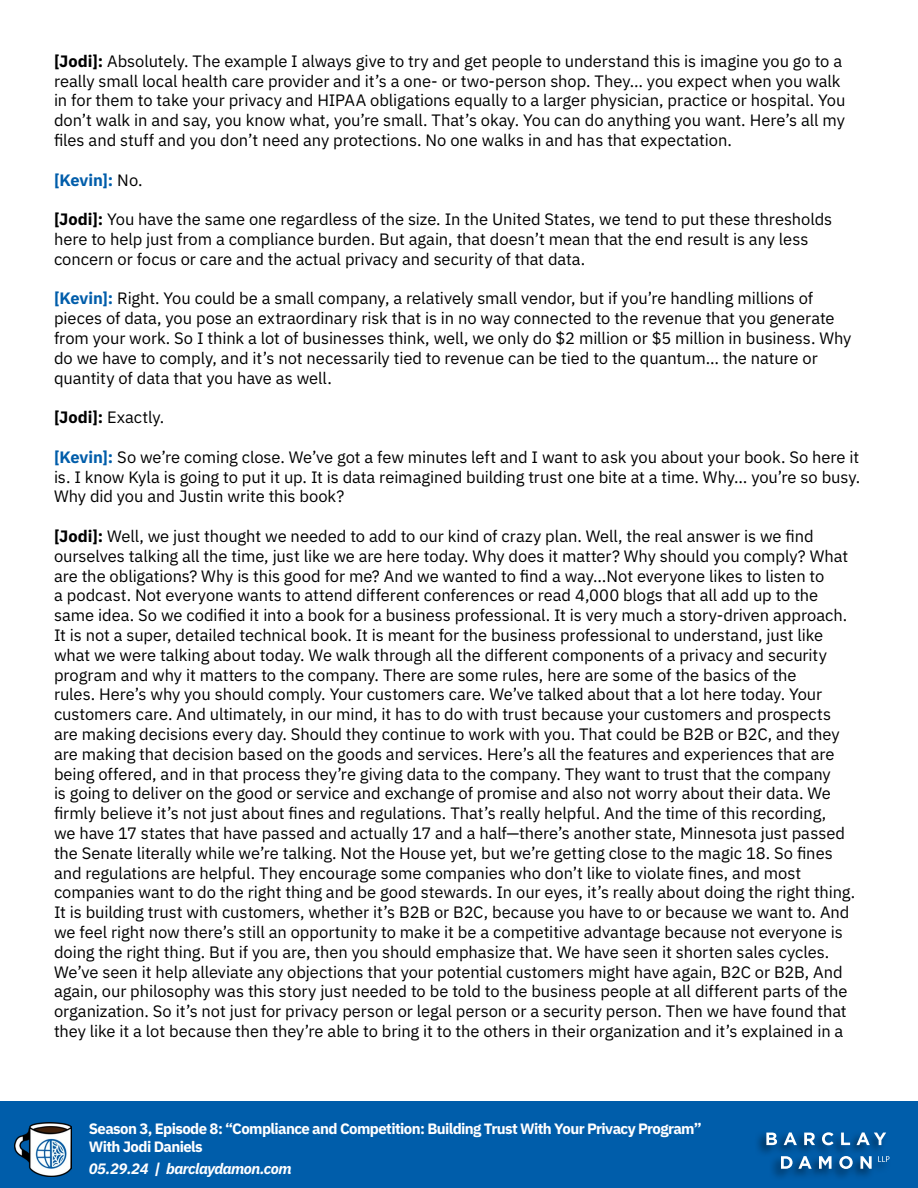
<style>
.page{position:relative;width:918px;height:1188px;background:#fff}
.page>*{position:absolute;margin:0;border:0;box-sizing:border-box;transform-origin:0 0}
.t1{font:16.5px/19.8px "IBM Plex Sans";letter-spacing:-.005em;color:#000}
.t2{font:700 16.5px "IBM Plex Sans";letter-spacing:-.01em;color:#005daa}
.t3{font:700 15px/18px "IBM Plex Sans";letter-spacing:-.04em;color:#fff}
.t4{font:italic 700 15px "IBM Plex Sans";letter-spacing:-.03em;color:#fff}
.s1{font-weight:700}
.s2{font-weight:400;color:#000}
.s3{font-weight:700;color:#005daa}
</style>
<div class="page">
<div style="left:0;top:1102px;width:918px;height:86px;background:#005daa"></div>
<img style="left:15px;top:1123px;width:56px;height:53px">
<div style="left:754px;top:1130px;width:138px;height:51px;background:#000;opacity:.55"></div>
<svg style="left:878px;top:1156px;width:11px;height:6px"></svg>
<svg style="left:766px;top:1133px;width:11px;height:12px"></svg>
<svg style="left:784px;top:1132px;width:13px;height:13px"></svg>
<svg style="left:804px;top:1133px;width:11px;height:12px"></svg>
<svg style="left:822px;top:1132px;width:12px;height:13px"></svg>
<svg style="left:841px;top:1133px;width:9px;height:12px"></svg>
<svg style="left:857px;top:1132px;width:29px;height:13px"></svg>
<svg style="left:781px;top:1156px;width:31px;height:13px"></svg>
<svg style="left:819px;top:1156px;width:13px;height:13px"></svg>
<svg style="left:839px;top:1156px;width:14px;height:13px"></svg>
<svg style="left:860px;top:1156px;width:12px;height:13px"></svg>
<p class="t1" style="left:54px;top:50px;width:793px"><span class="s1">[Jodi]:</span> Absolutely. The example I always give to try and get people to understand this is imagine you go to a really small local health care provider and it’s a one- or two-person shop. They… you expect when you walk in for them to take your privacy and HIPAA obligations equally to a larger physician, practice or hospital. You don’t walk in and say, you know what, you’re small. That’s okay. You can do anything you want. Here’s all my files and stuff and you don’t need any protections. No one walks in and has that expectation.</p>
<p class="t2" style="left:54px;top:167px;width:90px">[Kevin]: <span class="s2">No.</span></p>
<p class="t1" style="left:54px;top:208px;width:780px"><span class="s1">[Jodi]:</span> You have the same one regardless of the size. In the United States, we tend to put these thresholds here to help just from a compliance burden. But again, that doesn’t mean that the end result is any less concern or focus or care and the actual privacy and security of that data.</p>
<p class="t1" style="left:54px;top:287px;width:799px"><span class="s3">[Kevin]:</span> Right. You could be a small company, a relatively small vendor, but if you’re handling millions of pieces of data, you pose an extraordinary risk that is in no way connected to the revenue that you generate from your work. So I think a lot of businesses think, well, we only do $2 million or $5 million in business. Why do we have to comply, and it’s not necessarily tied to revenue can be tied to the quantum… the nature or quantity of data that you have as well.</p>
<p class="t1" style="left:54px;top:406px;width:112px"><span class="s1">[Jodi]:</span> Exactly.</p>
<p class="t1" style="left:54px;top:446px;width:808px;text-align:justify"><span class="s3">[Kevin]:</span> So we’re coming close. We’ve got a few minutes left and I want to ask you about your book. So here it is. I know Kyla is going to put it up. It is data reimagined building trust one bite at a time. Why… you’re so busy.<br>Why did you and Justin write this book?</p>
<p class="t1" style="left:54px;top:525px;width:803px"><span class="s1">[Jodi]:</span> Well, we just thought we needed to add to our kind of crazy plan. Well, the real answer is we find ourselves talking all the time, just like we are here today. Why does it matter? Why should you comply? What are the obligations? Why is this good for me? And we wanted to find a way…Not everyone likes to listen to<br>a podcast. Not everyone wants to attend different conferences or read 4,000 blogs that all add up to the same idea. So we codified it into a book for a business professional. It is very much a story-driven approach.<br>It is not a super, detailed technical book. It is meant for the business professional to understand, just like what we were talking about today. We walk through all the different components of a privacy and security program and why it matters to the company. There are some rules, here are some of the basics of the<br>rules. Here’s why you should comply. Your customers care. We’ve talked about that a lot here today. Your customers care. And ultimately, in our mind, it has to do with trust because your customers and prospects are making decisions every day. Should they continue to work with you. That could be B2B or B2C, and they are making that decision based on the goods and services. Here’s all the features and experiences that are being offered, and in that process they’re giving data to the company. They want to trust that the company<br>is going to deliver on the good or service and exchange of promise and also not worry about their data. We firmly believe it’s not just about fines and regulations. That’s really helpful. And the time of this recording,<br>we have 17 states that have passed and actually 17 and a half—there’s another state, Minnesota just passed the Senate literally while we’re talking. Not the House yet, but we’re getting close to the magic 18. So fines and regulations are helpful. They encourage some companies who don’t like to violate fines, and most companies want to do the right thing and be good stewards. In our eyes, it’s really about doing the right thing.<br>It is building trust with customers, whether it’s B2B or B2C, because you have to or because we want to. And we feel right now there’s still an opportunity to make it be a competitive advantage because not everyone is doing the right thing. But if you are, then you should emphasize that. We have seen it shorten sales cycles.<br>We’ve seen it help alleviate any objections that your potential customers might have again, B2C or B2B, And again, our philosophy was this story just needed to be told to the business people at all different parts of the organization. So it’s not just for privacy person or legal person or a security person. Then we have found that they like it a lot because then they’re able to bring it to the others in their organization and it’s explained in a</p>
<p class="t3" style="left:89px;top:1119px;width:615px">Season 3, Episode 8: “Compliance and Competition: Building Trust With Your Privacy Program”<br>With Jodi Daniels</p>
<p class="t4" style="left:89px;top:1157px;width:204px">05.29.24 | barclaydamon.com</p>
</div>
